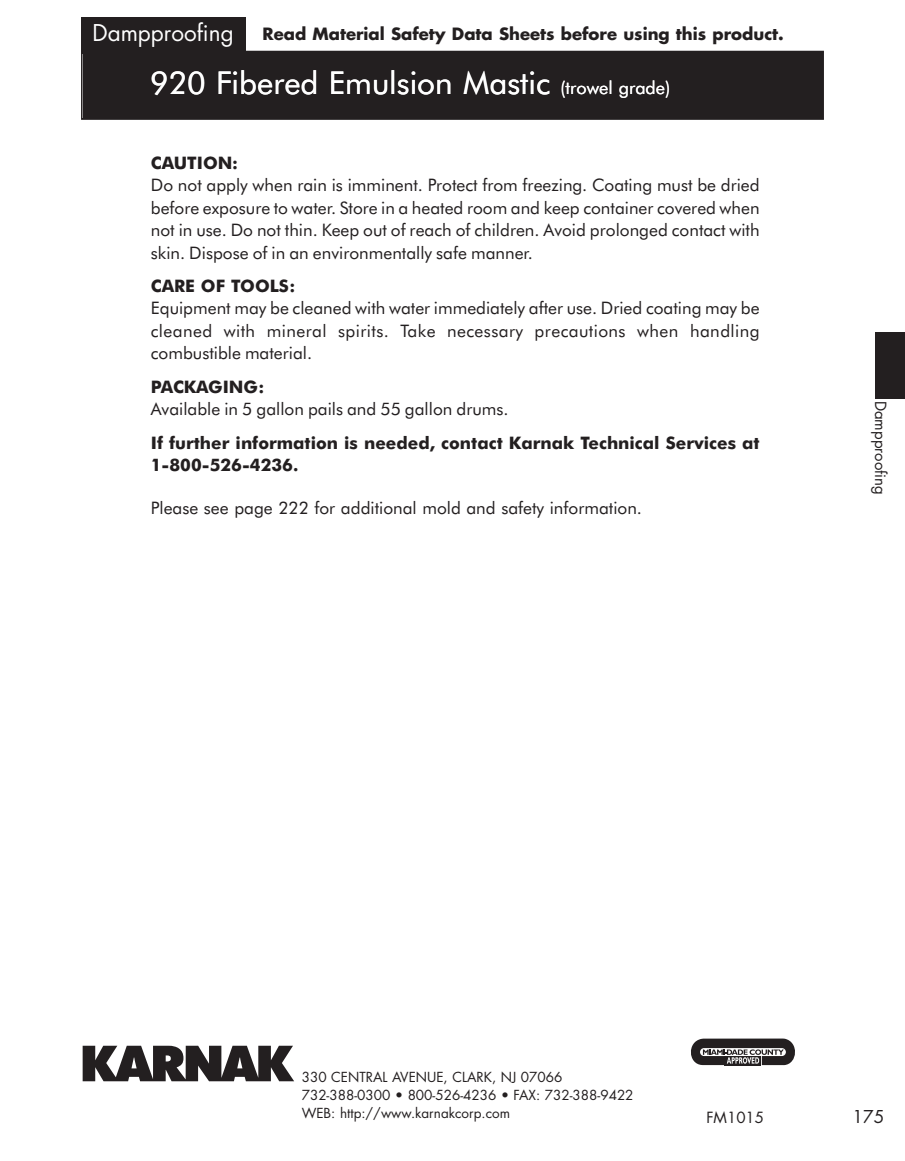
<style>
.page{position:relative;width:905px;height:1161px;background:#fff}
.page>*{position:absolute;margin:0;border:0;box-sizing:border-box;transform-origin:0 0}
.t1{font:31.5px "Futura BT";color:#fff}
.t2{font:22.5px "Futura";color:#fff}
.t3{font:17.25px/22.5px "Futura BT";color:#231f20;text-align:justify}
.t4{font:700 17.25px/22.5px "Futura BT";color:#231f20}
.t5{font:17.25px "Futura";color:#231f20}
.t6{font:700 16.5px "Futura";color:#231f20}
.t7{font:15px "Futura";color:#231f20}
.t8{font:13.5px/17.7px "Futura";color:#231f20}
.s1{font-size:18px}
</style>
<div class="page">
<div style="left:82px;top:52px;width:740px;height:66px;background:#231f20"></div>
<div style="left:81px;top:51px;width:743px;height:69px;border:2px solid #231f20"></div>
<svg style="left:83px;top:1046px;width:211px;height:35px"></svg>
<div style="left:81px;top:18px;width:164px;height:36px;background:#231f20"></div>
<div style="left:874px;top:332px;width:30px;height:66px;background:#231f20"></div>
<svg style="left:691px;top:1039px;width:104px;height:26px;background:#585556"></svg>
<h2 class="t2" style="left:92px;top:23px;width:143px">Dampproofing</h2>
<p class="t6" style="left:262px;top:26px;width:523px">Read Material Safety Data Sheets before using this product.</p>
<h1 class="t1" style="left:150px;top:70px;width:521px">920 Fibered Emulsion Mastic <span class="s1">(trowel grade)</span></h1>
<p class="t4" style="left:151px;top:153px;width:89px">CAUTION:</p>
<p class="t3" style="left:151px;top:175px;width:610px">Do not apply when rain is imminent. Protect from freezing. Coating must be dried before exposure to water. Store in a heated room and keep container covered when not in use. Do not thin. Keep out of reach of children. Avoid prolonged contact with skin. Dispose of in an environmentally safe manner.</p>
<p class="t4" style="left:151px;top:276px;width:146px">CARE OF TOOLS:</p>
<p class="t3" style="left:151px;top:299px;width:610px">Equipment may be cleaned with water immediately after use. Dried coating may be cleaned with mineral spirits. Take necessary precautions when handling combustible material.</p>
<p class="t4" style="left:151px;top:377px;width:115px">PACKAGING:</p>
<p class="t3" style="left:151px;top:399px;width:359px">Available in 5 gallon pails and 55 gallon drums.</p>
<p class="t4" style="left:151px;top:433px;width:610px">If further information is needed, contact Karnak Technical Services at<br>1-800-526-4236.</p>
<p class="t3" style="left:151px;top:498px;width:492px">Please see page 222 for additional mold and safety information.</p>
<p class="t7" style="left:887px;top:401px;width:96px;rotate:90deg">Dampproofing</p>
<p class="t8" style="left:302px;top:1070px;width:333px">330 CENTRAL AVENUE, CLARK, NJ 07066<br>732-388-0300 • 800-526-4236 • FAX: 732-388-9422<br>WEB: http://www.karnakcorp.com</p>
<p class="t7" style="left:706px;top:1111px;width:59px">FM1015</p>
<p class="t5" style="left:852px;top:1109px;width:33px">175</p>
</div>
